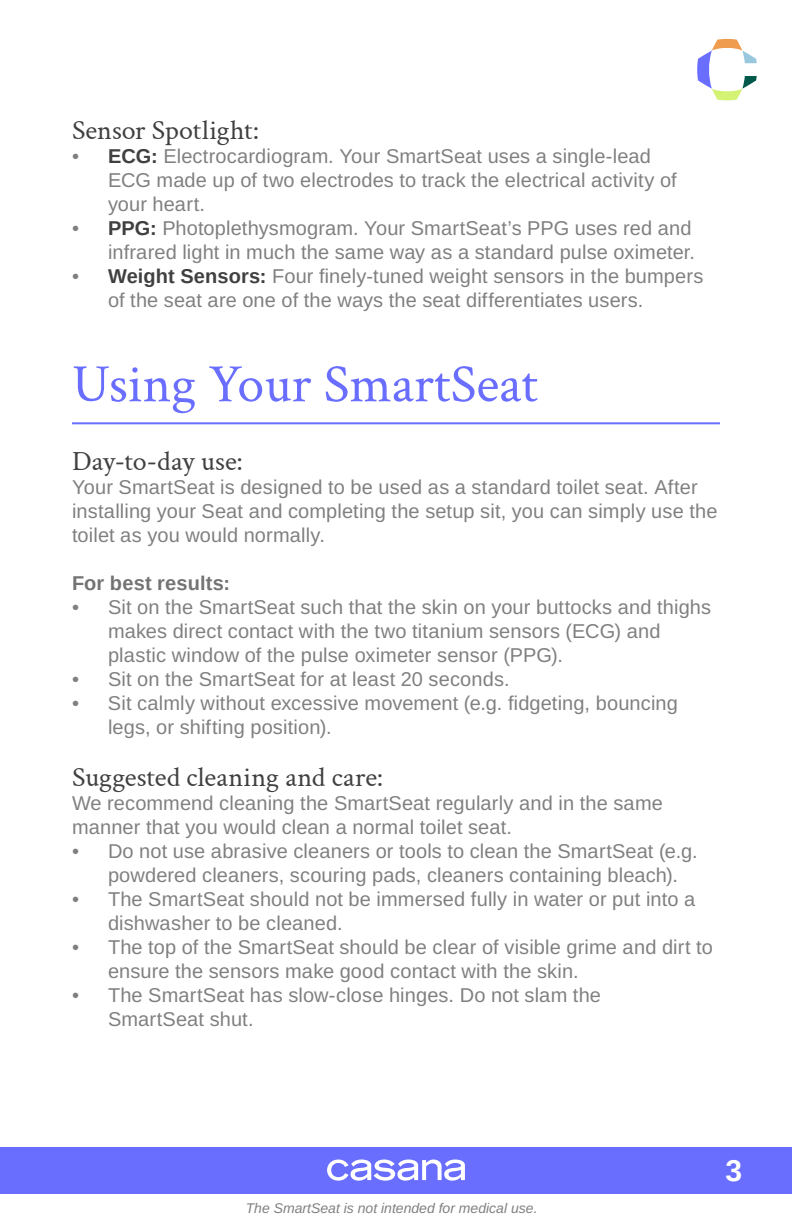
<style>
.page{position:relative;width:792px;height:1224px;background:#fff}
.page>*{position:absolute;margin:0;border:0;box-sizing:border-box;transform-origin:0 0}
.t1{font:54px "Crimson Text";color:#6a6eff}
.t2{font:700 30px "Arimo";color:#fff}
.t3{font:28px "Crimson Text";color:#404040}
.t4{font:20px/24px "Arimo";letter-spacing:.005em;color:#808080}
.t5{font:700 20px "Arimo";letter-spacing:.01em;color:#737373}
.t6{font:italic 14px "Arimo";color:#808080}
.s1{font-weight:700;color:#404040}
</style>
<div class="page">
<hr style="left:72px;top:422px;width:648px;height:2px;background:#6a6eff">
<div style="left:0;top:1147px;width:792px;height:46px;background:#6a6eff"></div>
<svg style="left:697px;top:39px;width:60px;height:62px"></svg>
<svg style="left:327px;top:1160px;width:138px;height:21px"></svg>
<p class="t3" style="left:72px;top:111px;width:189px">Sensor Spotlight:</p>
<p class="t4" style="left:108px;top:145px;width:570px;text-indent:-36px">• <span class="s1">ECG:</span> Electrocardiogram. Your SmartSeat uses a single-lead<br>ECG made up of two electrodes to track the electrical activity of your heart.</p>
<p class="t4" style="left:72px;top:217px;width:625px;text-align:right">• <span class="s1">PPG:</span> Photoplethysmogram. Your SmartSeat’s PPG uses red and infrared light in much the same way as a standard pulse oximeter.</p>
<p class="t4" style="left:108px;top:265px;width:597px;text-indent:-36px">• <span class="s1">Weight Sensors:</span> Four finely-tuned weight sensors in the bumpers of the seat are one of the ways the seat differentiates users.</p>
<p class="t1" style="left:72px;top:347px;width:467px">Using Your SmartSeat</p>
<p class="t3" style="left:72px;top:441px;width:172px">Day-to-day use:</p>
<p class="t4" style="left:72px;top:475px;width:647px">Your SmartSeat is designed to be used as a standard toilet seat. After installing your Seat and completing the setup sit, you can simply use the toilet as you would normally.</p>
<p class="t5" style="left:72px;top:569px;width:160px">For best results:</p>
<p class="t4" style="left:108px;top:595px;width:605px;text-indent:-36px">• Sit on the SmartSeat such that the skin on your buttocks and thighs makes direct contact with the two titanium sensors (ECG) and plastic window of the pulse oximeter sensor (PPG).</p>
<p class="t4" style="left:72px;top:667px;width:439px">• Sit on the SmartSeat for at least 20 seconds.</p>
<p class="t4" style="left:108px;top:691px;width:571px;text-indent:-36px">• Sit calmly without excessive movement (e.g. fidgeting, bouncing legs, or shifting position).</p>
<p class="t3" style="left:72px;top:758px;width:313px">Suggested cleaning and care:</p>
<p class="t4" style="left:72px;top:792px;width:592px">We recommend cleaning the SmartSeat regularly and in the same manner that you would clean a normal toilet seat.</p>
<p class="t4" style="left:108px;top:840px;width:591px;text-indent:-36px">• Do not use abrasive cleaners or tools to clean the SmartSeat (e.g. powdered cleaners, scouring pads, cleaners containing bleach).</p>
<p class="t4" style="left:108px;top:888px;width:589px;text-indent:-36px">• The SmartSeat should not be immersed fully in water or put into a dishwasher to be cleaned.</p>
<p class="t4" style="left:108px;top:936px;width:606px;text-indent:-36px">• The top of the SmartSeat should be clear of visible grime and dirt to ensure the sensors make good contact with the skin.</p>
<p class="t4" style="left:108px;top:984px;width:495px;text-indent:-36px">• The SmartSeat has slow-close hinges. Do not slam the<br>SmartSeat shut.</p>
<p class="t6" style="left:246px;top:1198px;width:293px">The SmartSeat is not intended for medical use.</p>
<h2 class="t2" style="left:726px;top:1150px;width:18px">3</h2>
</div>
